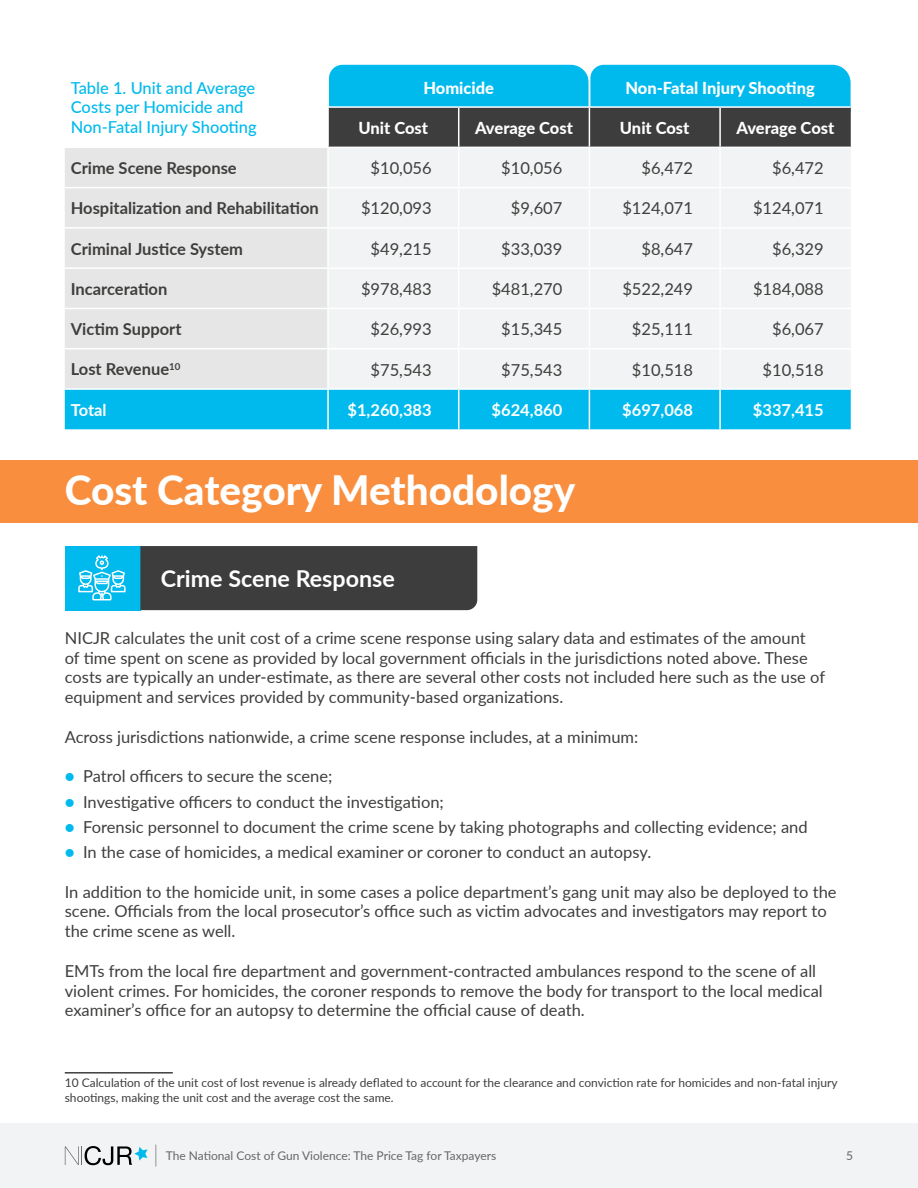
<style>
.page{position:relative;width:918px;height:1188px;background:#fff}
.page>*{position:absolute;margin:0;border:0;box-sizing:border-box;transform-origin:0 0}
.t1{font:800 40.5px "Lato";color:#fff}
.t2{font:700 23.25px "Lato";color:#fff}
.t3{font:16.5px/19.8px "Lato";color:#3f3e3d}
.t4{font:700 16.5px "Lato";color:#3f3e3d}
.t5{font:800 16.5px "Lato";color:#fff}
.t6{font:500 16.5px/19.8px "Lato";color:#00baed}
.t7{font:700 16.5px "Lato";color:#fff}
.t8{font:12px/14.4px "Lato";color:#3f3e3d}
.t9{font:12px "Lato";color:#666767}
.s1{color:#00baed}
</style>
<div class="page">
<div style="left:0;top:1123px;width:918px;height:65px;background:#f1f3f4"></div>
<hr style="left:155px;top:1145px;width:2px;height:21px;background:#b3b3b3">
<svg style="left:65px;top:1146px;width:83px;height:19px"></svg>
<div style="left:0;top:460px;width:918px;height:63px;background:#f98e3e"></div>
<svg style="left:329px;top:65px;width:522px;height:82px;background:#207e98"></svg>
<div style="left:65px;top:148px;width:262px;height:240px;background:#e5e6e5"></div>
<div style="left:329px;top:148px;width:522px;height:240px;background:#f1f3f4"></div>
<div style="left:65px;top:390px;width:786px;height:39px;background:#00baed"></div>
<hr style="left:589px;top:67px;width:1px;height:39px;background:#fff">
<hr style="left:327px;top:106px;width:132px;height:2px;background:#fff">
<hr style="left:459px;top:106px;width:130px;height:2px;background:#fff">
<hr style="left:458px;top:108px;width:1px;height:39px;background:#fff">
<hr style="left:589px;top:106px;width:131px;height:2px;background:#fff">
<hr style="left:589px;top:108px;width:1px;height:39px;background:#fff">
<hr style="left:720px;top:106px;width:131px;height:2px;background:#fff">
<hr style="left:719px;top:108px;width:2px;height:39px;background:#fff">
<hr style="left:458px;top:148px;width:1px;height:39px;background:#fff">
<hr style="left:589px;top:148px;width:1px;height:39px;background:#fff">
<hr style="left:719px;top:148px;width:2px;height:39px;background:#fff">
<hr style="left:65px;top:187px;width:263px;height:1px;background:#fff">
<hr style="left:328px;top:187px;width:131px;height:1px;background:#fff">
<hr style="left:459px;top:187px;width:130px;height:1px;background:#fff">
<hr style="left:458px;top:188px;width:1px;height:39px;background:#fff">
<hr style="left:589px;top:187px;width:131px;height:1px;background:#fff">
<hr style="left:589px;top:188px;width:1px;height:39px;background:#fff">
<hr style="left:720px;top:187px;width:131px;height:1px;background:#fff">
<hr style="left:719px;top:188px;width:2px;height:39px;background:#fff">
<hr style="left:65px;top:227px;width:263px;height:2px;background:#fff">
<hr style="left:328px;top:227px;width:131px;height:2px;background:#fff">
<hr style="left:459px;top:227px;width:130px;height:2px;background:#fff">
<hr style="left:458px;top:229px;width:1px;height:38px;background:#fff">
<hr style="left:589px;top:227px;width:131px;height:2px;background:#fff">
<hr style="left:589px;top:229px;width:1px;height:38px;background:#fff">
<hr style="left:720px;top:227px;width:131px;height:2px;background:#fff">
<hr style="left:719px;top:229px;width:2px;height:38px;background:#fff">
<hr style="left:65px;top:267px;width:263px;height:2px;background:#fff">
<hr style="left:328px;top:267px;width:131px;height:2px;background:#fff">
<hr style="left:459px;top:267px;width:130px;height:2px;background:#fff">
<hr style="left:458px;top:269px;width:1px;height:39px;background:#fff">
<hr style="left:589px;top:267px;width:131px;height:2px;background:#fff">
<hr style="left:589px;top:269px;width:1px;height:39px;background:#fff">
<hr style="left:720px;top:267px;width:131px;height:2px;background:#fff">
<hr style="left:719px;top:269px;width:2px;height:39px;background:#fff">
<hr style="left:65px;top:308px;width:263px;height:1px;background:#fff">
<hr style="left:328px;top:308px;width:131px;height:1px;background:#fff">
<hr style="left:459px;top:308px;width:130px;height:1px;background:#fff">
<hr style="left:458px;top:309px;width:1px;height:39px;background:#fff">
<hr style="left:589px;top:308px;width:131px;height:1px;background:#fff">
<hr style="left:589px;top:309px;width:1px;height:39px;background:#fff">
<hr style="left:720px;top:308px;width:131px;height:1px;background:#fff">
<hr style="left:719px;top:309px;width:2px;height:39px;background:#fff">
<hr style="left:65px;top:348px;width:263px;height:2px;background:#fff">
<hr style="left:328px;top:348px;width:131px;height:2px;background:#fff">
<hr style="left:459px;top:348px;width:130px;height:2px;background:#fff">
<hr style="left:458px;top:350px;width:1px;height:38px;background:#fff">
<hr style="left:589px;top:348px;width:131px;height:2px;background:#fff">
<hr style="left:589px;top:350px;width:1px;height:38px;background:#fff">
<hr style="left:720px;top:348px;width:131px;height:2px;background:#fff">
<hr style="left:719px;top:350px;width:2px;height:38px;background:#fff">
<hr style="left:327px;top:390px;width:2px;height:39px;background:#fff">
<hr style="left:458px;top:390px;width:1px;height:39px;background:#fff">
<hr style="left:589px;top:390px;width:1px;height:39px;background:#fff">
<hr style="left:719px;top:390px;width:2px;height:39px;background:#fff">
<hr style="left:65px;top:1072px;width:108px;height:2px;background:#3f3e3d">
<div style="left:65px;top:546px;width:75px;height:64px;background:#00baed"></div>
<div style="left:140px;top:546px;width:337px;height:64px;background:#3d3d3d"></div>
<svg style="left:78px;top:555px;width:48px;height:45px"></svg>
<p class="t6" style="left:71px;top:77px;width:187px">Table 1. Unit and Average<br>Costs per Homicide and<br>Non-Fatal Injury Shooting</p>
<p class="t5" style="left:423px;top:75px;width:72px">Homicide</p>
<p class="t5" style="left:625px;top:75px;width:191px">Non-Fatal Injury Shooting</p>
<p class="t5" style="left:359px;top:116px;width:71px">Unit Cost</p>
<p class="t5" style="left:475px;top:116px;width:99px">Average Cost</p>
<p class="t5" style="left:620px;top:116px;width:71px">Unit Cost</p>
<p class="t5" style="left:736px;top:116px;width:99px">Average Cost</p>
<p class="t4" style="left:71px;top:156px;width:167px">Crime Scene Response</p>
<p class="t3" style="left:371px;top:158px;width:63px">$10,056</p>
<p class="t3" style="left:501px;top:158px;width:63px">$10,056</p>
<p class="t3" style="left:642px;top:158px;width:53px">$6,472</p>
<p class="t3" style="left:772px;top:158px;width:53px">$6,472</p>
<p class="t4" style="left:71px;top:196px;width:250px">Hospitalization and Rehabilitation</p>
<p class="t3" style="left:361px;top:198px;width:72px">$120,093</p>
<p class="t3" style="left:511px;top:198px;width:53px">$9,607</p>
<p class="t3" style="left:622px;top:198px;width:72px">$124,071</p>
<p class="t3" style="left:753px;top:198px;width:72px">$124,071</p>
<p class="t4" style="left:71px;top:237px;width:174px">Criminal Justice System</p>
<p class="t3" style="left:371px;top:238px;width:63px">$49,215</p>
<p class="t3" style="left:501px;top:238px;width:63px">$33,039</p>
<p class="t3" style="left:642px;top:238px;width:53px">$8,647</p>
<p class="t3" style="left:772px;top:238px;width:53px">$6,329</p>
<p class="t4" style="left:71px;top:277px;width:98px">Incarceration</p>
<p class="t3" style="left:361px;top:278px;width:72px">$978,483</p>
<p class="t3" style="left:492px;top:278px;width:72px">$481,270</p>
<p class="t3" style="left:622px;top:278px;width:72px">$522,249</p>
<p class="t3" style="left:753px;top:278px;width:72px">$184,088</p>
<p class="t4" style="left:71px;top:317px;width:112px">Victim Support</p>
<p class="t3" style="left:371px;top:319px;width:63px">$26,993</p>
<p class="t3" style="left:501px;top:319px;width:63px">$15,345</p>
<p class="t3" style="left:632px;top:319px;width:63px">$25,111</p>
<p class="t3" style="left:772px;top:319px;width:53px">$6,067</p>
<p class="t4" style="left:71px;top:357px;width:111px">Lost Revenue<sup>10</sup></p>
<p class="t3" style="left:371px;top:359px;width:63px">$75,543</p>
<p class="t3" style="left:501px;top:359px;width:63px">$75,543</p>
<p class="t3" style="left:632px;top:359px;width:63px">$10,518</p>
<p class="t3" style="left:763px;top:359px;width:63px">$10,518</p>
<p class="t7" style="left:71px;top:398px;width:37px">Total</p>
<p class="t7" style="left:347px;top:398px;width:86px">$1,260,383</p>
<p class="t7" style="left:492px;top:398px;width:72px">$624,860</p>
<p class="t7" style="left:622px;top:398px;width:72px">$697,068</p>
<p class="t7" style="left:753px;top:398px;width:72px">$337,415</p>
<h1 class="t1" style="left:65px;top:460px;width:512px">Cost Category Methodology</h1>
<h2 class="t2" style="left:161px;top:562px;width:235px">Crime Scene Response</h2>
<p class="t3" style="left:65px;top:627px;width:762px">NICJR calculates the unit cost of a crime scene response using salary data and estimates of the amount<br>of time spent on scene as provided by local government officials in the jurisdictions noted above. These costs are typically an under-estimate, as there are several other costs not included here such as the use of equipment and services provided by community-based organizations.</p>
<p class="t3" style="left:65px;top:726px;width:575px">Across jurisdictions nationwide, a crime scene response includes, at a minimum:</p>
<p class="t3" style="left:65px;top:766px;width:269px"><span class="s1">●</span> Patrol officers to secure the scene;</p>
<p class="t3" style="left:65px;top:791px;width:381px"><span class="s1">●</span> Investigative officers to conduct the investigation;</p>
<p class="t3" style="left:65px;top:816px;width:744px"><span class="s1">●</span> Forensic personnel to document the crime scene by taking photographs and collecting evidence; and</p>
<p class="t3" style="left:65px;top:841px;width:588px"><span class="s1">●</span> In the case of homicides, a medical examiner or coroner to conduct an autopsy.</p>
<p class="t3" style="left:65px;top:881px;width:773px">In addition to the homicide unit, in some cases a police department’s gang unit may also be deployed to the scene. Officials from the local prosecutor’s office such as victim advocates and investigators may report to the crime scene as well.</p>
<p class="t3" style="left:65px;top:960px;width:759px">EMTs from the local fire department and government-contracted ambulances respond to the scene of all violent crimes. For homicides, the coroner responds to remove the body for transport to the local medical examiner’s office for an autopsy to determine the official cause of death.</p>
<p class="t8" style="left:65px;top:1075px;width:774px">10 Calculation of the unit cost of lost revenue is already deflated to account for the clearance and conviction rate for homicides and non-fatal injury shootings, making the unit cost and the average cost the same.</p>
<p class="t9" style="left:166px;top:1147px;width:332px">The National Cost of Gun Violence: The Price Tag for Taxpayers</p>
<p class="t9" style="left:846px;top:1147px;width:8px">5</p>
</div>
